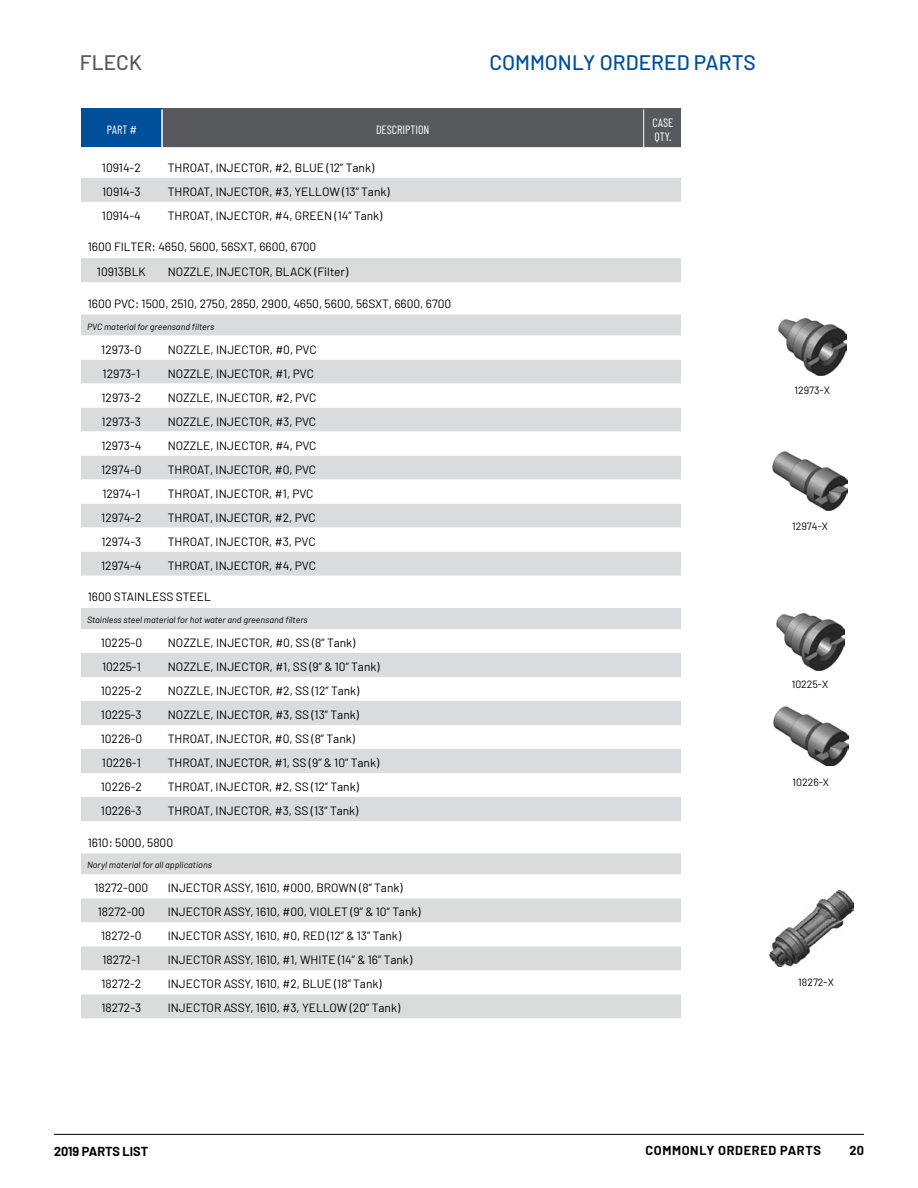
<style>
.page{position:relative;width:918px;height:1188px;background:#fff}
.page>*{position:absolute;margin:0;border:0;box-sizing:border-box;transform-origin:0 0}
.t1{font:500 21px "Barlow";color:#004f9a}
.t2{font:500 21px "Barlow";color:#58595b}
.t3{font:700 12.75px "Barlow";letter-spacing:.05em;color:#000}
.t4{font:700 12.75px "Barlow";color:#000}
.t5{font:12px/24.8px "Barlow";color:#000}
.t6{font:12px/14.4px "Barlow Condensed";color:#fff}
.t7{font:10.5px "Barlow";color:#000}
.t8{font:italic 9px "Barlow";color:#000}
</style>
<div class="page">
<hr style="left:54px;top:1134px;width:810px;height:1px;background:#000">
<div style="left:82px;top:109px;width:80px;height:38px;background:#004f9a"></div>
<div style="left:163px;top:110px;width:518px;height:37px;background:#58595b"></div>
<hr style="left:81px;top:109px;width:1px;height:38px;background:#004f9a">
<hr style="left:81px;top:108px;width:81px;height:2px;background:#004f9a">
<hr style="left:162px;top:108px;width:482px;height:2px;background:#58595b">
<hr style="left:644px;top:108px;width:38px;height:2px;background:#58595b">
<hr style="left:643px;top:109px;width:1px;height:38px;background:#fff">
<hr style="left:161px;top:109px;width:2px;height:38px;background:#fff">
<div style="left:81px;top:178px;width:600px;height:24px;background:#dadbdc"></div>
<div style="left:81px;top:258px;width:600px;height:24px;background:#dadbdc"></div>
<div style="left:81px;top:315px;width:600px;height:261px;background:#dadbdc"></div>
<svg style="left:81px;top:336px;width:600px;height:216px"></svg>
<div style="left:81px;top:608px;width:600px;height:213px;background:#dadbdc"></div>
<svg style="left:81px;top:629px;width:600px;height:168px"></svg>
<div style="left:81px;top:853px;width:600px;height:165px;background:#dadbdc"></div>
<svg style="left:81px;top:874px;width:600px;height:120px"></svg>
<img style="left:779px;top:319px;width:68px;height:57px">
<img style="left:773px;top:451px;width:74px;height:59px">
<img style="left:777px;top:613px;width:67px;height:57px">
<img style="left:773px;top:707px;width:75px;height:59px">
<img style="left:770px;top:891px;width:83px;height:75px">
<h1 class="t2" style="left:80px;top:49px;width:64px">FLECK</h1>
<h1 class="t1" style="left:489px;top:49px;width:268px">COMMONLY ORDERED PARTS</h1>
<p class="t6" style="left:107px;top:122px;width:32px">PART #</p>
<p class="t6" style="left:376px;top:122px;width:55px">DESCRIPTION</p>
<p class="t6" style="left:653px;top:115px;width:22px">CASE<br>QTY.</p>
<p class="t5" style="left:102px;top:155px;width:40px">10914-2</p>
<p class="t5" style="left:168px;top:155px;width:208px">THROAT, INJECTOR, #2, BLUE (12” Tank)</p>
<p class="t5" style="left:102px;top:179px;width:40px">10914-3</p>
<p class="t5" style="left:168px;top:179px;width:223px">THROAT, INJECTOR, #3, YELLOW (13” Tank)</p>
<p class="t5" style="left:102px;top:203px;width:41px">10914-4</p>
<p class="t5" style="left:168px;top:203px;width:216px">THROAT, INJECTOR, #4, GREEN (14” Tank)</p>
<p class="t5" style="left:97px;top:234px;width:221px;text-indent:-9px">1600 FILTER: 4650, 5600, 56SXT, 6600, 6700<br>10913BLK</p>
<p class="t5" style="left:168px;top:259px;width:182px">NOZZLE, INJECTOR, BLACK (Filter)</p>
<p class="t5" style="left:88px;top:291px;width:365px">1600 PVC: 1500, 2510, 2750, 2850, 2900, 4650, 5600, 56SXT, 6600, 6700</p>
<p class="t8" style="left:87px;top:321px;width:129px">PVC material for greensand filters</p>
<p class="t5" style="left:101px;top:337px;width:42px">12973-0</p>
<p class="t5" style="left:168px;top:337px;width:150px">NOZZLE, INJECTOR, #0, PVC</p>
<p class="t5" style="left:103px;top:361px;width:39px">12973-1</p>
<p class="t5" style="left:168px;top:361px;width:148px">NOZZLE, INJECTOR, #1, PVC</p>
<p class="t5" style="left:101px;top:385px;width:41px">12973-2</p>
<p class="t5" style="left:168px;top:385px;width:150px">NOZZLE, INJECTOR, #2, PVC</p>
<p class="t5" style="left:102px;top:409px;width:41px">12973-3</p>
<p class="t5" style="left:168px;top:409px;width:150px">NOZZLE, INJECTOR, #3, PVC</p>
<p class="t5" style="left:101px;top:433px;width:42px">12973-4</p>
<p class="t5" style="left:168px;top:433px;width:150px">NOZZLE, INJECTOR, #4, PVC</p>
<p class="t5" style="left:101px;top:457px;width:42px">12974-0</p>
<p class="t5" style="left:168px;top:457px;width:150px">THROAT, INJECTOR, #0, PVC</p>
<p class="t5" style="left:102px;top:481px;width:39px">12974-1</p>
<p class="t5" style="left:168px;top:481px;width:147px">THROAT, INJECTOR, #1, PVC</p>
<p class="t5" style="left:101px;top:505px;width:42px">12974-2</p>
<p class="t5" style="left:168px;top:505px;width:150px">THROAT, INJECTOR, #2, PVC</p>
<p class="t5" style="left:101px;top:529px;width:42px">12974-3</p>
<p class="t5" style="left:168px;top:529px;width:149px">THROAT, INJECTOR, #3, PVC</p>
<p class="t5" style="left:101px;top:553px;width:42px">12974-4</p>
<p class="t5" style="left:168px;top:553px;width:150px">THROAT, INJECTOR, #4, PVC</p>
<p class="t5" style="left:88px;top:584px;width:125px">1600 STAINLESS STEEL</p>
<p class="t8" style="left:87px;top:614px;width:222px">Stainless steel material for hot water and greensand filters</p>
<p class="t5" style="left:101px;top:630px;width:43px">10225-0</p>
<p class="t5" style="left:168px;top:630px;width:189px">NOZZLE, INJECTOR, #0, SS (8” Tank)</p>
<p class="t5" style="left:102px;top:654px;width:40px">10225-1</p>
<p class="t5" style="left:168px;top:654px;width:213px">NOZZLE, INJECTOR, #1, SS (9” &amp; 10” Tank)</p>
<p class="t5" style="left:101px;top:678px;width:43px">10225-2</p>
<p class="t5" style="left:168px;top:678px;width:193px">NOZZLE, INJECTOR, #2, SS (12” Tank)</p>
<p class="t5" style="left:101px;top:702px;width:42px">10225-3</p>
<p class="t5" style="left:168px;top:702px;width:193px">NOZZLE, INJECTOR, #3, SS (13” Tank)</p>
<p class="t5" style="left:101px;top:726px;width:43px">10226-0</p>
<p class="t5" style="left:168px;top:726px;width:189px">THROAT, INJECTOR, #0, SS (8” Tank)</p>
<p class="t5" style="left:102px;top:750px;width:40px">10226-1</p>
<p class="t5" style="left:168px;top:750px;width:213px">THROAT, INJECTOR, #1, SS (9” &amp; 10” Tank)</p>
<p class="t5" style="left:101px;top:774px;width:43px">10226-2</p>
<p class="t5" style="left:168px;top:774px;width:193px">THROAT, INJECTOR, #2, SS (12” Tank)</p>
<p class="t5" style="left:101px;top:798px;width:42px">10226-3</p>
<p class="t5" style="left:168px;top:798px;width:192px">THROAT, INJECTOR, #3, SS (13” Tank)</p>
<p class="t5" style="left:88px;top:830px;width:87px">1610: 5000, 5800</p>
<p class="t8" style="left:87px;top:860px;width:126px">Noryl material for all applications</p>
<p class="t5" style="left:94px;top:875px;width:55px">18272-000</p>
<p class="t5" style="left:168px;top:875px;width:236px">INJECTOR ASSY, 1610, #000, BROWN (8” Tank)</p>
<p class="t5" style="left:98px;top:899px;width:49px">18272-00</p>
<p class="t5" style="left:168px;top:899px;width:254px">INJECTOR ASSY, 1610, #00, VIOLET (9” &amp; 10” Tank)</p>
<p class="t5" style="left:101px;top:923px;width:42px">18272-0</p>
<p class="t5" style="left:168px;top:923px;width:235px">INJECTOR ASSY, 1610, #0, RED (12” &amp; 13” Tank)</p>
<p class="t5" style="left:103px;top:947px;width:39px">18272-1</p>
<p class="t5" style="left:168px;top:947px;width:246px">INJECTOR ASSY, 1610, #1, WHITE (14” &amp; 16” Tank)</p>
<p class="t5" style="left:101px;top:971px;width:42px">18272-2</p>
<p class="t5" style="left:168px;top:971px;width:215px">INJECTOR ASSY, 1610, #2, BLUE (18” Tank)</p>
<p class="t5" style="left:101px;top:995px;width:41px">18272-3</p>
<p class="t5" style="left:168px;top:995px;width:234px">INJECTOR ASSY, 1610, #3, YELLOW (20” Tank)</p>
<p class="t7" style="left:795px;top:383px;width:37px">12973-X</p>
<p class="t7" style="left:792px;top:520px;width:37px">12974-X</p>
<p class="t7" style="left:792px;top:678px;width:38px">10225-X</p>
<p class="t7" style="left:793px;top:775px;width:38px">10226-X</p>
<p class="t7" style="left:798px;top:975px;width:37px">18272-X</p>
<p class="t3" style="left:54px;top:1143px;width:144px">FLECK 2019 PRICE LIST</p>
<p class="t3" style="left:645px;top:1143px;width:177px">COMMONLY ORDERED PARTS</p>
<p class="t3" style="left:850px;top:1142px;width:16px">20</p>
<p class="t4" style="left:54px;top:1143px;width:96px">2019 PARTS LIST</p>
</div>
